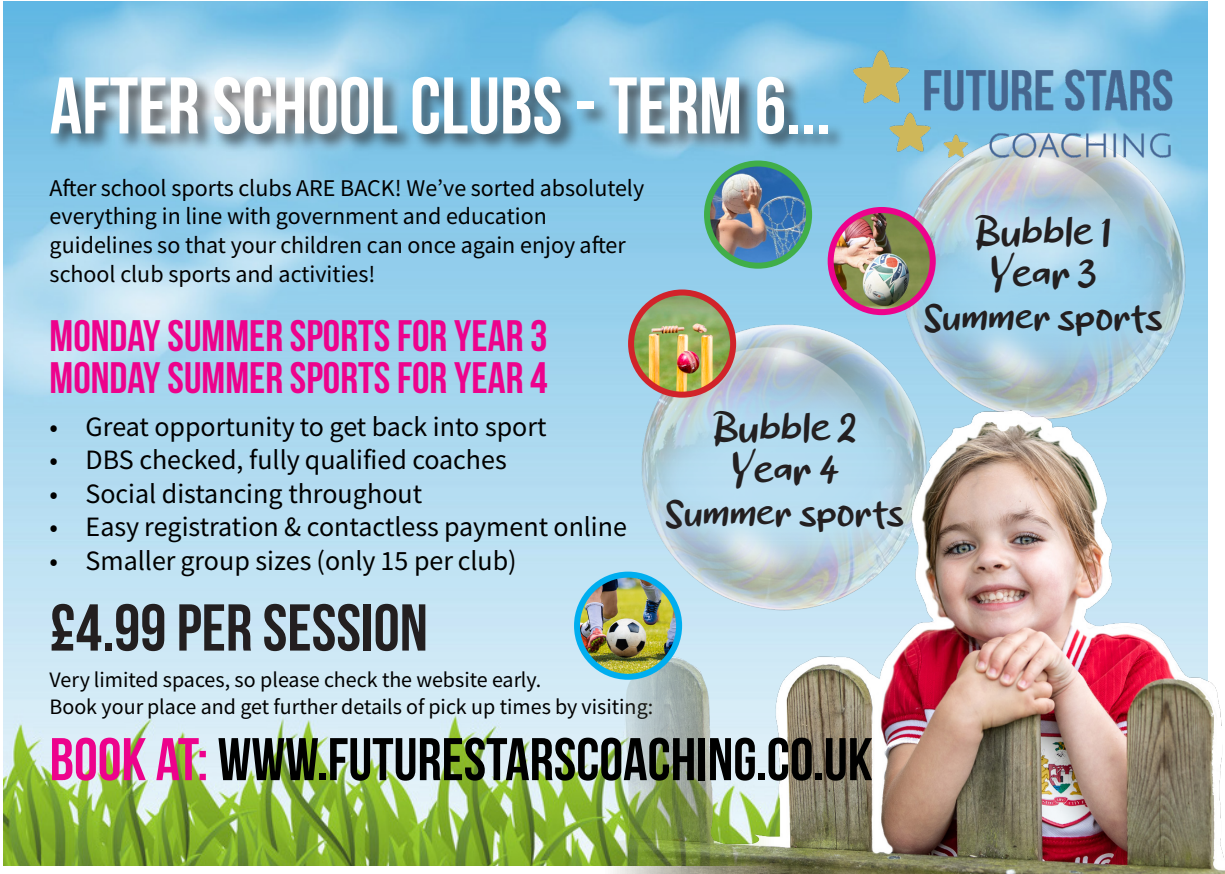
<style>
.page{position:relative;width:1225px;height:874px;background:#fff}
.page>*{position:absolute;margin:0;border:0;box-sizing:border-box;transform-origin:0 0}
.t1{font:80px "Bebas Neue";color:#fff}
.t2{font:66px "Bebas Neue";color:#231f20}
.t3{font:60px "Bebas Neue";color:#000}
.t4{font:44px "Bebas Neue";color:#ed028c}
.t5{font:44px "a Acakadut";color:#231f20}
.t6{font:40px "a Acakadut";color:#231f20}
.t7{font:28px "Source Sans Variable";color:#000}
.t8{font:24px/28.8px "Source Sans Variable";color:#000}
.t9{font:22px "Source Sans Variable";color:#000}
.s1{color:#ed028c}
</style>
<div class="page">
<img style="left:4px;top:1px;width:1204px;height:864px">
<img style="left:871px;top:88px;width:323px;height:322px">
<img style="left:612px;top:279px;width:323px;height:131px">
<img style="left:602px;top:410px;width:622px;height:463px">
<div style="left:48px;top:74px;width:798px;height:79px;background:#231f20;opacity:.75"></div>
<img style="left:842px;top:44px;width:332px;height:115px">
<img style="left:707px;top:163px;width:102px;height:102px;border-radius:51px">
<div style="left:704px;top:160px;width:108px;height:108px;border:6px solid #40ae49;border-radius:50%"></div>
<img style="left:830px;top:210px;width:102px;height:102px;border-radius:51px">
<div style="left:827px;top:207px;width:108px;height:108px;border:6px solid #ed028c;border-radius:50%"></div>
<img style="left:631px;top:292px;width:102px;height:102px;border-radius:51px">
<div style="left:628px;top:289px;width:108px;height:108px;border:6px solid #d1232a;border-radius:50%"></div>
<img style="left:577px;top:574px;width:102px;height:102px;border-radius:51px">
<div style="left:574px;top:571px;width:108px;height:108px;border:6px solid #00aeef;border-radius:50%"></div>
<p class="t1" style="left:50px;top:62px;width:783px">AFTER SCHOOL CLUBS - TERM 6...</p>
<p class="t8" style="left:50px;top:173px;width:596px">After school sports clubs ARE BACK! We’ve sorted absolutely everything in line with government and education guidelines so that your children can once again enjoy after school club sports and activities!</p>
<p class="t4" style="left:50px;top:312px;width:499px">MONDAY SUMMER SPORTS FOR YEAR 3</p>
<p class="t4" style="left:50px;top:354px;width:499px">MONDAY SUMMER SPORTS FOR YEAR 4</p>
<p class="t7" style="left:50px;top:409px;width:498px">• Great opportunity to get back into sport</p>
<p class="t7" style="left:50px;top:442px;width:458px">• DBS checked, fully qualified coaches</p>
<p class="t7" style="left:50px;top:476px;width:374px">• Social distancing throughout</p>
<p class="t7" style="left:50px;top:510px;width:579px">• Easy registration &amp; contactless payment online</p>
<p class="t7" style="left:50px;top:543px;width:469px">• Smaller group sizes (only 15 per club)</p>
<p class="t2" style="left:50px;top:591px;width:380px">£4.99 PER SESSION</p>
<p class="t9" style="left:50px;top:666px;width:493px">Very limited spaces, so please check the website early.</p>
<p class="t9" style="left:50px;top:692px;width:605px">Book your place and get further details of pick up times by visiting:</p>
<p class="t5" style="left:713px;top:406px;width:144px">Bubble 2</p>
<p class="t5" style="left:732px;top:448px;width:107px">Year 4</p>
<p class="t6" style="left:666px;top:493px;width:239px">Summer sports</p>
<p class="t3" style="left:50px;top:726px;width:824px"><span class="s1">BOOK AT:</span> WWW.FUTURESTARSCOACHING.CO.UK</p>
<p class="t5" style="left:975px;top:210px;width:137px">Bubble 1</p>
<p class="t5" style="left:990px;top:252px;width:108px">Year 3</p>
<p class="t6" style="left:924px;top:297px;width:239px">Summer sports</p>
</div>
